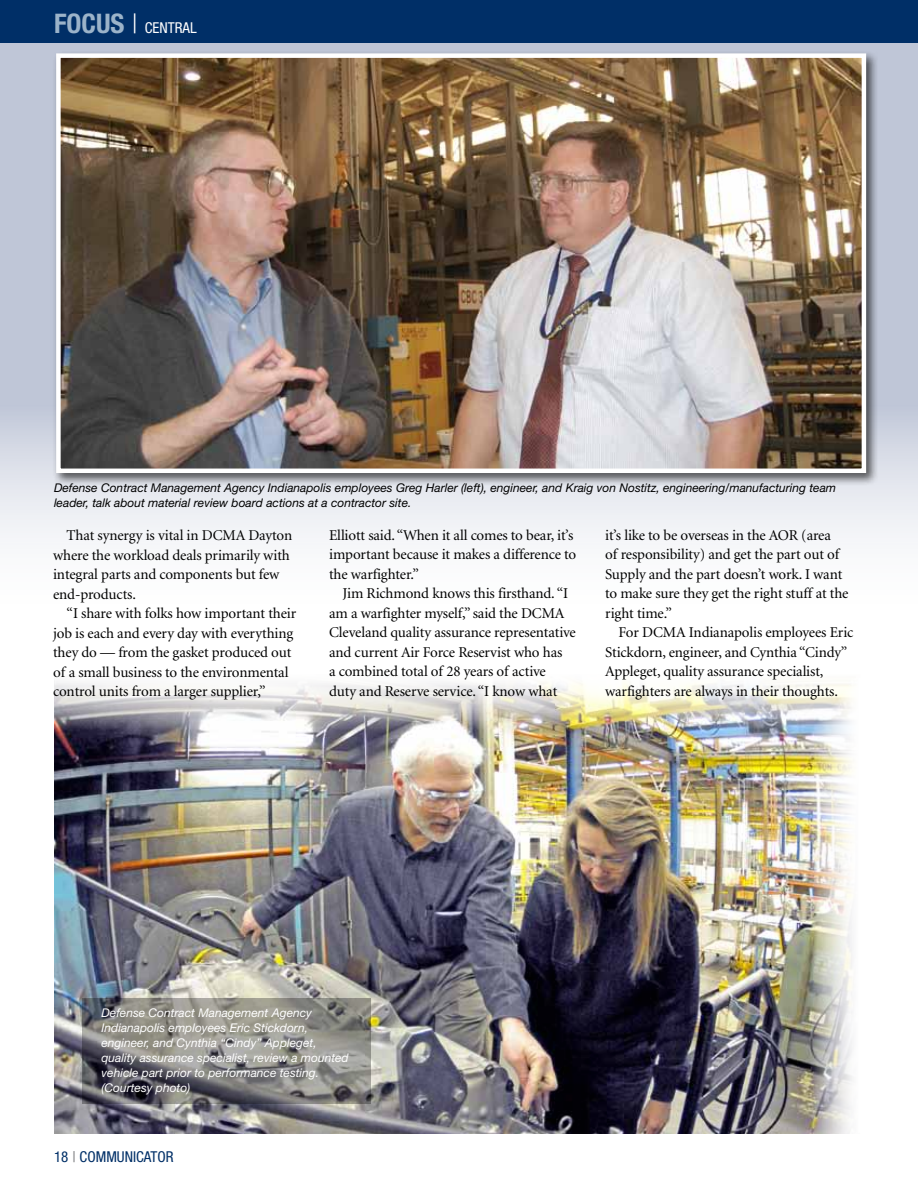
<style>
.page{position:relative;width:918px;height:1188px;background:#fff}
.page>*{position:absolute;margin:0;border:0;box-sizing:border-box;transform-origin:0 0}
.body_copy{font:15px/19.5px "Minion";letter-spacing:-.01em;color:#000}
.t1{font:condensed 15px "Helvetica Neue";color:#002f67}
.t2{font:condensed 15px "Helvetica Neue";color:#fff}
.photo_captions_on_im{font:italic 12px/15px "Helvetica Neue";color:#fff}
.photo_captions_on_wh{font:italic 12px/15px "Helvetica Neue";color:#000}
.s1{font-weight:700;font-size:27px;color:#9bb3c9}
.s2{font-weight:300;font-size:27px}
.s3{color:#77787b}
</style>
<div class="page">
<img style="left:54px;top:681px;width:798px;height:453px">
<svg style="left:0;top:43px;width:918px;height:495px"></svg>
<div style="left:0;top:0;width:918px;height:43px;background:#002f67"></div>
<div style="left:53px;top:50px;width:826px;height:436px;background:#000;opacity:.63"></div>
<img style="left:61px;top:58px;width:800px;height:410px">
<div style="left:56px;top:53px;width:810px;height:420px;border:4px solid #fff"></div>
<svg style="left:82px;top:998px;width:289px;height:106px;background:#807f7d"></svg>
<p class="t2" style="left:54px;top:19px;width:144px"><span class="s1">FOCUS</span> <span class="s2">|</span> CENTRAL</p>
<p class="photo_captions_on_wh" style="left:54px;top:480px;width:784px">Defense Contract Management Agency Indianapolis employees Greg Harler (left), engineer, and Kraig von Nostitz, engineering/manufacturing team leader, talk about material review board actions at a contractor site.</p>
<p class="body_copy" style="left:53px;top:526px;width:241px;text-indent:14px">That synergy is vital in DCMA Dayton where the workload deals primarily with integral parts and components but few end-products.</p>
<p class="body_copy" style="left:53px;top:604px;width:245px;text-indent:14px">“I share with folks how important their job is each and every day with everything they do — from the gasket produced out of a small business to the environmental control units from a larger supplier,”</p>
<p class="body_copy" style="left:329px;top:526px;width:249px">Elliott said. “When it all comes to bear, it’s important because it makes a difference to the warfighter.”</p>
<p class="body_copy" style="left:329px;top:584px;width:248px;text-indent:14px">Jim Richmond knows this firsthand. “I am a warfighter myself,” said the DCMA Cleveland quality assurance representative and current Air Force Reservist who has<br>a combined total of 28 years of active duty and Reserve service. “I know what</p>
<p class="body_copy" style="left:605px;top:526px;width:245px">it’s like to be overseas in the AOR (area<br>of responsibility) and get the part out of Supply and the part doesn’t work. I want to make sure they get the right stuff at the right time.”</p>
<p class="body_copy" style="left:605px;top:623px;width:250px;text-indent:14px">For DCMA Indianapolis employees Eric Stickdorn, engineer, and Cynthia “Cindy” Appleget, quality assurance specialist, warfighters are always in their thoughts.</p>
<p class="photo_captions_on_im" style="left:102px;top:1005px;width:249px">Defense Contract Management Agency Indianapolis employees Eric Stickdorn, engineer, and Cynthia “Cindy” Appleget, quality assurance specialist, review a mounted vehicle part prior to performance testing. (Courtesy photo)</p>
<p class="t1" style="left:54px;top:1148px;width:121px">18 <span class="s3">|</span> COMMUNICATOR</p>
</div>
